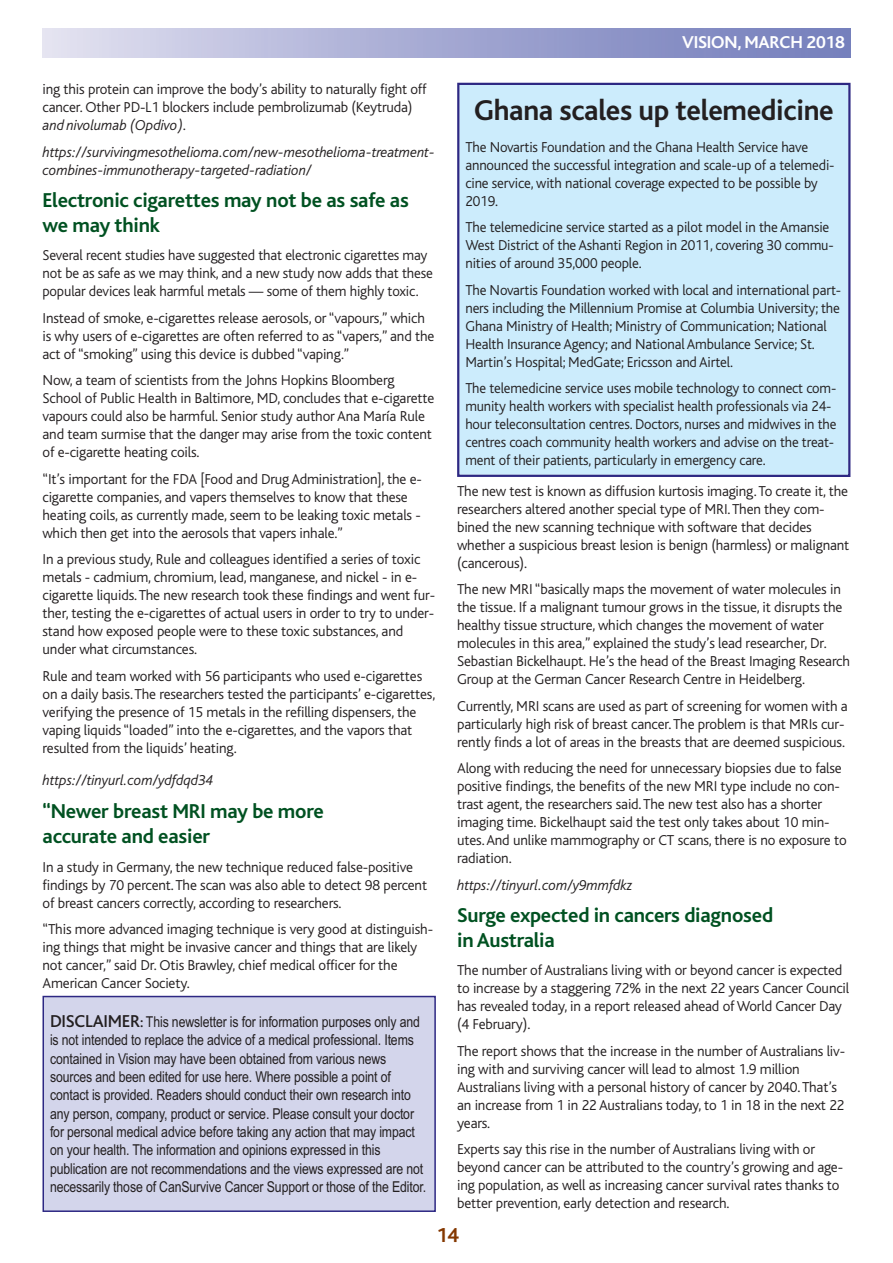
<style>
.page{position:relative;width:893px;height:1263px;background:#fff}
.page>*{position:absolute;margin:0;border:0;box-sizing:border-box;transform-origin:0 0}
.t1{font:700 30px "Bliss";letter-spacing:-.01em;color:#231f20}
.t2{font:700 21px/25.2px "Bliss";letter-spacing:-.01em;color:#005121}
.t3{font:700 21px "Bliss";color:#843800}
.t4{font:700 18px "Bliss";letter-spacing:-.01em;color:#fff}
.t5{font:300 15px/18px "Bliss";letter-spacing:-.01em;color:#231f20}
.t6{font:15px/18.3px "Arial Narrow";letter-spacing:-.01em;color:#231f20}
.t7{font:italic 300 15px/26.5px "Bliss";letter-spacing:-.01em;color:#231f20}
.s1{font-family:"Bliss";font-weight:500;font-size:18px}
.s2{font-family:"Bliss";font-weight:500}
</style>
<div class="page">
<div style="left:44px;top:997px;width:390px;height:213px;background:#d3d5eb"></div>
<div style="left:43px;top:996px;width:393px;height:216px;border:2px solid #2d2883"></div>
<div style="left:459px;top:85px;width:389px;height:390px;background:#ccecfc"></div>
<div style="left:457px;top:83px;width:393px;height:394px;border:2px solid #2d2883"></div>
<p class="t5" style="left:43px;top:82px;width:386px">ing this protein can improve the body’s ability to naturally fight off cancer. Other PD-L1 blockers include pembrolizumab (Keytruda)</p>
<p class="t7" style="left:43px;top:113px;width:394px">and nivolumab (Opdivo). https://survivingmesothelioma.com/new-mesothelioma-treatment-</p>
<p class="t7" style="left:43px;top:158px;width:271px">combines-immunotherapy-targeted-radiation/</p>
<h2 class="t2" style="left:43px;top:189px;width:368px">Electronic cigarettes may not be as safe as we may think</h2>
<p class="t5" style="left:43px;top:248px;width:392px">Several recent studies have suggested that electronic cigarettes may not be as safe as we may think, and a new study now adds that these popular devices leak harmful metals — some of them highly toxic.</p>
<p class="t5" style="left:43px;top:310px;width:393px">Instead of smoke, e-cigarettes release aerosols, or “vapours,” which is why users of e-cigarettes are often referred to as “vapers,” and the act of “smoking” using this device is dubbed “vaping.”</p>
<p class="t5" style="left:43px;top:373px;width:393px">Now, a team of scientists from the Johns Hopkins Bloomberg School of Public Health in Baltimore, MD, concludes that e-cigarette vapours could also be harmful. Senior study author Ana María Rule and team surmise that the danger may arise from the toxic content of e-cigarette heating coils.</p>
<p class="t5" style="left:43px;top:471px;width:381px">“It’s important for the FDA [Food and Drug Administration], the e&shy;cigarette companies, and vapers themselves to know that these heating coils, as currently made, seem to be leaking toxic metals - which then get into the aerosols that vapers inhale.”</p>
<p class="t5" style="left:43px;top:552px;width:394px">In a previous study, Rule and colleagues identified a series of toxic metals - cadmium, chromium, lead, manganese, and nickel - in e&shy;cigarette liquids. The new research took these findings and went fur&shy;ther, testing the e-cigarettes of actual users in order to try to under&shy;stand how exposed people were to these toxic substances, and under what circumstances.</p>
<p class="t5" style="left:43px;top:668px;width:394px">Rule and team worked with 56 participants who used e-cigarettes on a daily basis. The researchers tested the participants’ e-cigarettes, verifying the presence of 15 metals in the refilling dispensers, the vaping liquids “loaded” into the e-cigarettes, and the vapors that resulted from the liquids’ heating.</p>
<p class="t7" style="left:43px;top:768px;width:172px">https://tinyurl.com/ydfdqd34</p>
<h2 class="t2" style="left:43px;top:801px;width:283px">“Newer breast MRI may be more accurate and easier</h2>
<p class="t5" style="left:43px;top:859px;width:386px">In a study in Germany, the new technique reduced false-positive findings by 70 percent. The scan was also able to detect 98 percent of breast cancers correctly, according to researchers.</p>
<p class="t5" style="left:43px;top:922px;width:392px">“This more advanced imaging technique is very good at distinguish&shy;ing things that might be invasive cancer and things that are likely not cancer,” said Dr. Otis Brawley, chief medical officer for the American Cancer Society.</p>
<p class="t6" style="left:50px;top:1014px;width:378px"><span class="s1">DISCLAIMER</span><span class="s2">:</span> This newsletter is for information purposes only and is not intended to replace the advice of a medical professional. Items contained in Vision may have been obtained from various news sources and been edited for use here. Where possible a point of contact is provided. Readers should conduct their own research into any person, company, product or service. Please consult your doctor for personal medical advice before taking any action that may impact on your health. The information and opinions expressed in this publication are not recommendations and the views expressed are not necessarily those of CanSurvive Cancer Support or those of the Editor.</p>
<p class="t4" style="left:682px;top:36px;width:164px">VISION, MARCH 2018</p>
<h1 class="t1" style="left:474px;top:98px;width:361px">Ghana scales up telemedicine</h1>
<p class="t5" style="left:465px;top:139px;width:371px">The Novartis Foundation and the Ghana Health Service have announced the successful integration and scale-up of a telemedi&shy;cine service, with national coverage expected to be possible by 2019.</p>
<p class="t5" style="left:465px;top:220px;width:370px">The telemedicine service started as a pilot model in the Amansie<br>West District of the Ashanti Region in 2011, covering 30 commu&shy;nities of around 35,000 people.</p>
<p class="t5" style="left:465px;top:282px;width:377px">The Novartis Foundation worked with local and international part&shy;ners including the Millennium Promise at Columbia University; the Ghana Ministry of Health; Ministry of Communication; National Health Insurance Agency; and National Ambulance Service; St.<br>Martin’s Hospital; MedGate; Ericsson and Airtel.</p>
<p class="t5" style="left:465px;top:381px;width:373px">The telemedicine service uses mobile technology to connect com&shy;munity health workers with specialist health professionals via 24- hour teleconsultation centres. Doctors, nurses and midwives in the centres coach community health workers and advise on the treat&shy;ment of their patients, particularly in emergency care.</p>
<p class="t5" style="left:457px;top:483px;width:394px">The new test is known as diffusion kurtosis imaging. To create it, the researchers altered another special type of MRI. Then they com&shy;bined the new scanning technique with software that decides whether a suspicious breast lesion is benign (harmless) or malignant (cancerous).</p>
<p class="t5" style="left:457px;top:582px;width:395px">The new MRI “basically maps the movement of water molecules in the tissue. If a malignant tumour grows in the tissue, it disrupts the healthy tissue structure, which changes the movement of water molecules in this area,” explained the study’s lead researcher, Dr.<br>Sebastian Bickelhaupt. He’s the head of the Breast Imaging Research Group at the German Cancer Research Centre in Heidelberg.</p>
<p class="t5" style="left:457px;top:698px;width:392px">Currently, MRI scans are used as part of screening for women with a particularly high risk of breast cancer. The problem is that MRIs cur&shy;rently finds a lot of areas in the breasts that are deemed suspicious.</p>
<p class="t5" style="left:457px;top:761px;width:391px">Along with reducing the need for unnecessary biopsies due to false positive findings, the benefits of the new MRI type include no con&shy;trast agent, the researchers said. The new test also has a shorter imaging time. Bickelhaupt said the test only takes about 10 min&shy;utes. And unlike mammography or CT scans, there is no exposure to radiation.</p>
<p class="t7" style="left:457px;top:873px;width:177px">https://tinyurl.com/y9mmfdkz</p>
<h2 class="t2" style="left:457px;top:904px;width:317px">Surge expected in cancers diagnosed in Australia</h2>
<p class="t5" style="left:457px;top:963px;width:394px">The number of Australians living with or beyond cancer is expected to increase by a staggering 72% in the next 22 years Cancer Council has revealed today, in a report released ahead of World Cancer Day (4 February).</p>
<p class="t5" style="left:457px;top:1043px;width:390px">The report shows that the increase in the number of Australians liv&shy;ing with and surviving cancer will lead to almost 1.9 million Australians living with a personal history of cancer by 2040. That’s an increase from 1 in 22 Australians today, to 1 in 18 in the next 22 years.</p>
<p class="t5" style="left:457px;top:1142px;width:387px">Experts say this rise in the number of Australians living with or beyond cancer can be attributed to the country’s growing and age&shy;ing population, as well as increasing cancer survival rates thanks to better prevention, early detection and research.</p>
<h2 class="t3" style="left:436px;top:1227px;width:24px">14</h2>
</div>
